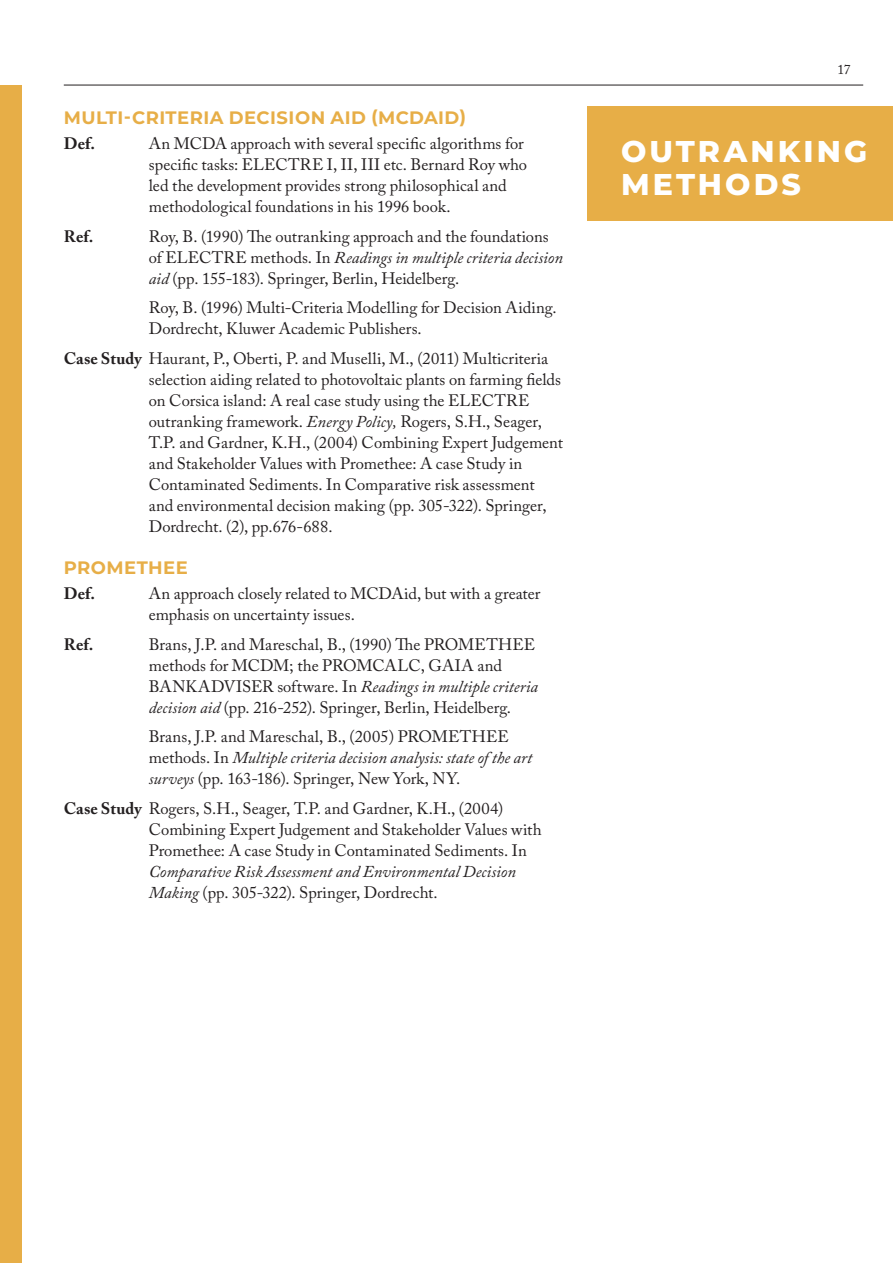
<style>
.page{position:relative;width:893px;height:1263px;background:#fff}
.page>*{position:absolute;margin:0;border:0;box-sizing:border-box;transform-origin:0 0}
.t1{font:800 30px/33px "Montserrat";letter-spacing:.105em;color:#fff}
.t2{font:700 18px "Montserrat";letter-spacing:.025em;color:#e7ae47}
.t3{font:16.5px/21px "Adobe Caslon Pro";color:#231f20}
.t4{font:italic 16.5px/21px "Adobe Caslon Pro";color:#231f20}
.t5{font:700 16.5px "Adobe Caslon Pro";letter-spacing:.005em;color:#231f20}
.t6{font:13.5px "Adobe Caslon";color:#231f20}
.s1{font-style:italic}
.s2{font-weight:700}
.s3{font-style:normal}
</style>
<div class="page">
<hr style="left:64px;top:85px;width:799px;height:1px;background:#231f20">
<div style="left:0;top:85px;width:21px;height:1178px;background:#e7ae47"></div>
<div style="left:587px;top:106px;width:306px;height:115px;background:#e7ae47"></div>
<p class="t2" style="left:64px;top:104px;width:404px">MULTI-CRITERIA DECISION AID (MCDAID)</p>
<p class="t5" style="left:64px;top:134px;width:33px">Def.</p>
<p class="t3" style="left:149px;top:133px;width:380px">An MCDA approach with several specific algorithms for specific tasks: ELECTRE I, II, III etc. Bernard Roy who led the development provides strong philosophical and methodological foundations in his 1996 book.</p>
<p class="t5" style="left:64px;top:226px;width:31px">Ref.</p>
<p class="t3" style="left:149px;top:225px;width:416px">Roy, B. (1990) The outranking approach and the foundations of ELECTRE methods. In <span class="s1">Readings in multiple criteria decision aid</span> (pp. 155-183). Springer, Berlin, Heidelberg.</p>
<p class="t3" style="left:149px;top:297px;width:409px">Roy, B. (1996) Multi-Criteria Modelling for Decision Aiding.<br>Dordrecht, Kluwer Academic Publishers.</p>
<p class="t3" style="left:149px;top:347px;width:416px;text-indent:-85px"><span class="s2">Case Study</span> Haurant, P., Oberti, P. and Muselli, M., (2011) Multicriteria selection aiding related to photovoltaic plants on farming fields on Corsica island: A real case study using the ELECTRE outranking framework. <span class="s1">Energy Policy,</span> Rogers, S.H., Seager, T.P. and Gardner, K.H., (2004) Combining Expert Judgement and Stakeholder Values with Promethee: A case Study in Contaminated Sediments. In Comparative risk assessment and environmental decision making (pp. 305-322). Springer, Dordrecht. (2), pp.676-688.</p>
<p class="t2" style="left:64px;top:554px;width:126px">PROMETHEE</p>
<p class="t5" style="left:64px;top:584px;width:33px">Def.</p>
<p class="t3" style="left:149px;top:583px;width:393px">An approach closely related to MCDAid, but with a greater emphasis on uncertainty issues.</p>
<p class="t5" style="left:64px;top:634px;width:31px">Ref.</p>
<p class="t3" style="left:149px;top:633px;width:391px">Brans, J.P. and Mareschal, B., (1990) The PROMETHEE methods for MCDM; the PROMCALC, GAIA and BANKADVISER software. In <span class="s1">Readings in multiple criteria decision aid</span> (pp. 216-252). Springer, Berlin, Heidelberg.</p>
<p class="t3" style="left:149px;top:726px;width:385px">Brans, J.P. and Mareschal, B., (2005) PROMETHEE methods. In <span class="s1">Multiple criteria decision analysis: state of the art surveys</span> (pp. 163-186). Springer, New York, NY.</p>
<p class="t3" style="left:149px;top:797px;width:394px;text-indent:-85px"><span class="s2">Case Study</span> Rogers, S.H., Seager, T.P. and Gardner, K.H., (2004)<br>Combining Expert Judgement and Stakeholder Values with<br>Promethee: A case Study in Contaminated Sediments. In</p>
<p class="t4" style="left:149px;top:860px;width:369px">Comparative Risk Assessment and Environmental Decision<br>Making <span class="s3">(pp. 305-322). Springer, Dordrecht.</span></p>
<p class="t6" style="left:837px;top:62px;width:14px">17</p>
<h1 class="t1" style="left:621px;top:133px;width:248px">OUTRANKING<br>METHODS</h1>
</div>
